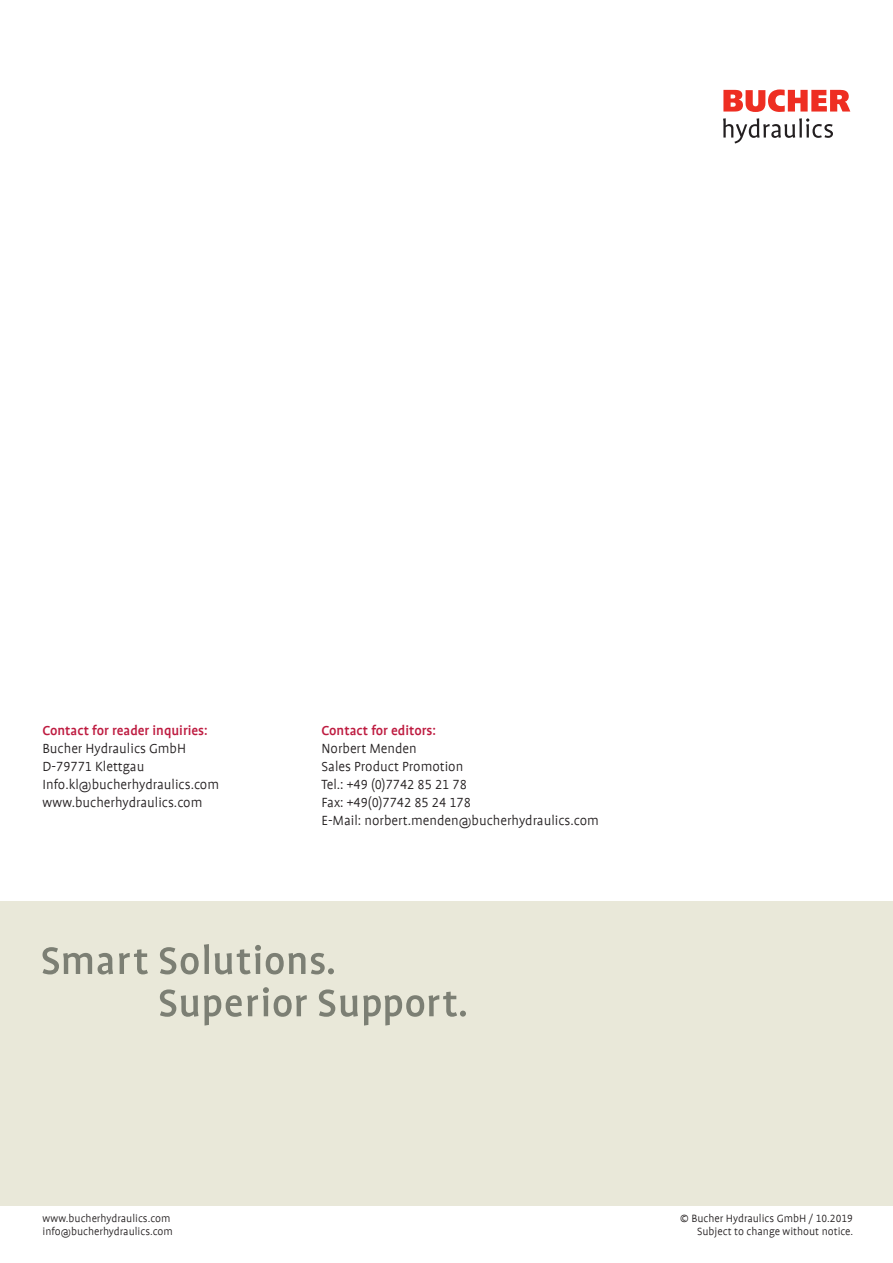
<style>
.page{position:relative;width:893px;height:1263px;background:#fff}
.page>*{position:absolute;margin:0;border:0;box-sizing:border-box;transform-origin:0 0}
.t1{font:300 15px/18px "Profile Offc Pro";color:#231f20}
.t2{font:500 15px "Profile Offc Pro";color:#be1b40}
.t3{font:300 12px/13.5px "Profile Offc Pro";color:#231f20;text-align:right}
</style>
<div class="page">
<svg style="left:723px;top:89px;width:127px;height:23px"></svg>
<svg style="left:723px;top:118px;width:110px;height:25px"></svg>
<div style="left:0;top:901px;width:893px;height:304px;background:#e9e8d9"></div>
<svg style="left:160px;top:987px;width:306px;height:38px"></svg>
<svg style="left:43px;top:944px;width:291px;height:30px"></svg>
<p class="t2" style="left:43px;top:721px;width:167px">Contact for reader inquiries:</p>
<p class="t1" style="left:43px;top:740px;width:178px">Bucher Hydraulics GmbH<br>D-79771 Klettgau<br>Info.kl@bucherhydraulics.com www.bucherhydraulics.com</p>
<p class="t2" style="left:322px;top:721px;width:116px">Contact for editors:</p>
<p class="t1" style="left:322px;top:740px;width:279px">Norbert Menden<br>Sales Product Promotion<br>Tel.: +49 (0)7742 85 21 78<br>Fax: +49(0)7742 85 24 178<br>E-Mail: norbert.menden@bucherhydraulics.com</p>
<p class="t3" style="left:43px;top:1211px;width:132px;text-align:left">www.bucherhydraulics.com info@bucherhydraulics.com</p>
<p class="t3" style="left:680px;top:1211px;width:174px">© Bucher Hydraulics GmbH / 10.2019<br>Subject to change without notice.</p>
</div>
